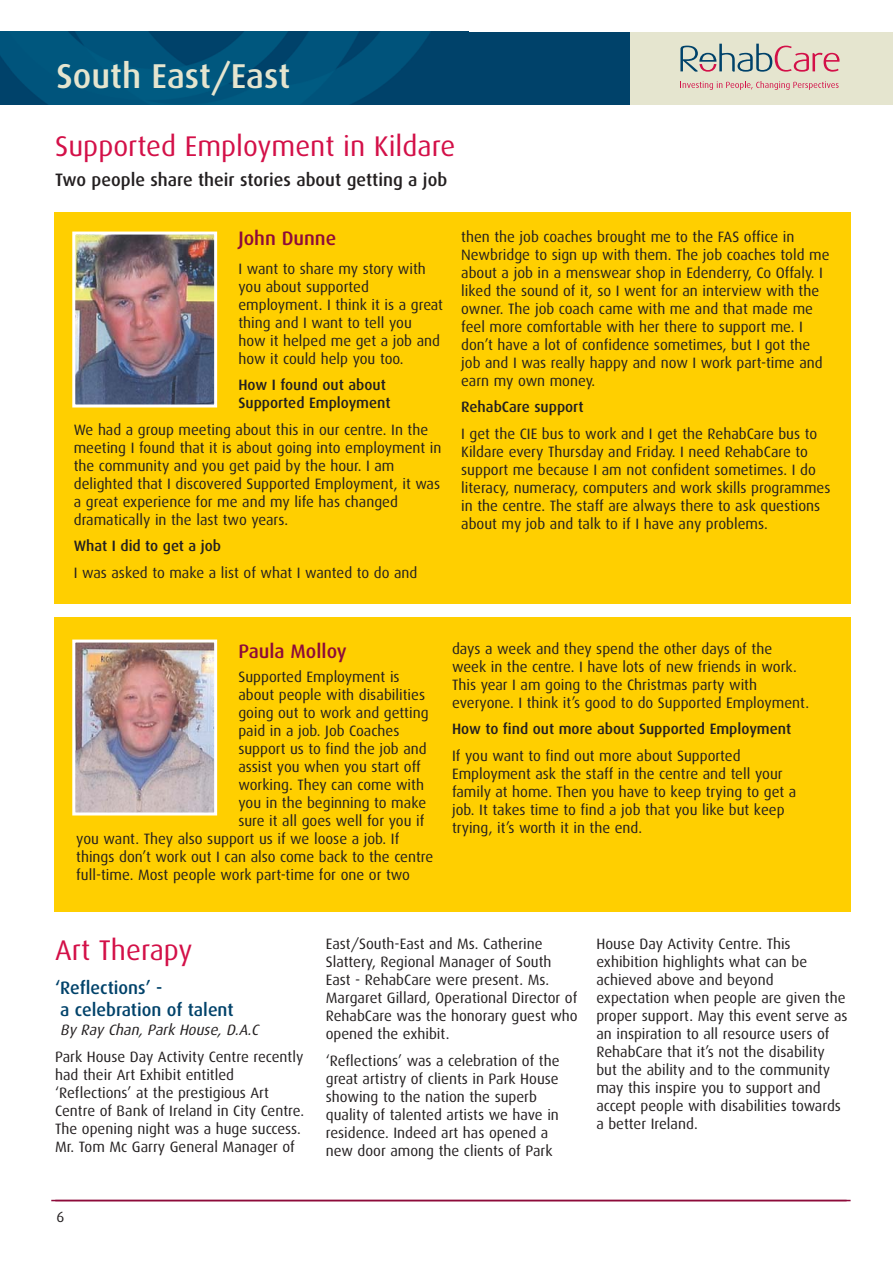
<style>
.page{position:relative;width:893px;height:1263px;background:#fff}
.page>*{position:absolute;margin:0;border:0;box-sizing:border-box;transform-origin:0 0}
.t1{font:500 34.5px "Dax";color:#e5e5cf}
.t2{font:28.5px "Dax";color:#d31048}
.t3{font:500 19.5px "Dax";color:#8d0b3a}
.t4{font:500 18px "Dax";color:#231f20}
.t5{font:500 18px/21.6px "Dax";color:#00426a}
.t6{font:15px/18px "Dax";color:#231f20}
.t7{font:500 15px/18px "Dax";color:#231f20}
.t8{font:italic 15px "Dax";color:#231f20}
</style>
<div class="page">
<hr style="left:55px;top:1200px;width:796px;height:1px;background:#8d0b3a">
<div style="left:54px;top:213px;width:796px;height:391px;background:#ffcf00"></div>
<div style="left:54px;top:616px;width:796px;height:295px;background:#ffcf00"></div>
<div style="left:0;top:32px;width:892px;height:72px;background:#e5e5cf"></div>
<svg style="left:0;top:32px;width:629px;height:72px;background:#004c74"></svg>
<svg style="left:680px;top:81px;width:159px;height:9px"></svg>
<svg style="left:680px;top:44px;width:159px;height:28px"></svg>
<hr style="left:51px;top:1200px;width:796px;height:1px;background:#8d0b3a">
<img style="left:76px;top:236px;width:137px;height:167px">
<div style="left:72px;top:232px;width:145px;height:175px;border:3px solid #fff"></div>
<img style="left:76px;top:643px;width:137px;height:168px">
<div style="left:72px;top:639px;width:145px;height:176px;border:3px solid #fff"></div>
<h1 class="t1" style="left:57px;top:61px;width:235px">South East/East</h1>
<h2 class="t2" style="left:55px;top:133px;width:402px">Supported Employment in Kildare</h2>
<p class="t4" style="left:55px;top:172px;width:394px">Two people share their stories about getting a job</p>
<h3 class="t3" style="left:238px;top:230px;width:99px">John Dunne</h3>
<p class="t6" style="left:238px;top:260px;width:206px">I want to share my story with you about supported employment. I think it is a great thing and I want to tell you<br>how it helped me get a job and how it could help you too.</p>
<p class="t7" style="left:238px;top:377px;width:154px">How I found out about<br>Supported Employment</p>
<p class="t6" style="left:74px;top:421px;width:369px">We had a group meeting about this in our centre. In the meeting I found that it is about going into employment in the community and you get paid by the hour. I am delighted that I discovered Supported Employment, it was a great experience for me and my life has changed dramatically in the last two years.</p>
<p class="t7" style="left:74px;top:538px;width:149px">What I did to get a job</p>
<p class="t6" style="left:74px;top:564px;width:345px">I was asked to make a list of what I wanted to do and</p>
<p class="t6" style="left:461px;top:228px;width:370px">then the job coaches brought me to the FAS office in Newbridge to sign up with them. The job coaches told me about a job in a menswear shop in Edenderry, Co Offaly. I liked the sound of it, so I went for an interview with the owner. The job coach came with me and that made me feel more comfortable with her there to support me. I don’t have a lot of confidence sometimes, but I got the job and I was really happy and now I work part-time and earn my own money.</p>
<p class="t7" style="left:461px;top:399px;width:124px">RehabCare support</p>
<p class="t6" style="left:461px;top:425px;width:371px">I get the CIE bus to work and I get the RehabCare bus to Kildare every Thursday and Friday. I need RehabCare to support me because I am not confident sometimes. I do literacy, numeracy, computers and work skills programmes in the centre. The staff are always there to ask questions about my job and talk to if I have any problems.</p>
<h3 class="t3" style="left:238px;top:642px;width:110px">Paula Molloy</h3>
<p class="t6" style="left:238px;top:668px;width:163px">Supported Employment is</p>
<p class="t6" style="left:238px;top:686px;width:188px">about people with disabilities</p>
<p class="t6" style="left:238px;top:704px;width:192px">going out to work and getting</p>
<p class="t6" style="left:238px;top:722px;width:163px">paid in a job. Job Coaches</p>
<p class="t6" style="left:238px;top:740px;width:190px">support us to find the job and</p>
<p class="t6" style="left:238px;top:758px;width:184px">assist you when you start off</p>
<p class="t6" style="left:238px;top:776px;width:187px">working. They can come with</p>
<p class="t6" style="left:238px;top:794px;width:189px">you in the beginning to make</p>
<p class="t6" style="left:238px;top:812px;width:187px">sure it all goes well for you if</p>
<p class="t6" style="left:76px;top:830px;width:325px">you want. They also support us if we loose a job. If</p>
<p class="t6" style="left:76px;top:848px;width:359px">things don’t work out I can also come back to the centre</p>
<p class="t6" style="left:76px;top:866px;width:335px">full-time. Most people work part-time for one or two</p>
<p class="t6" style="left:452px;top:640px;width:359px">days a week and they spend the other days of the week in the centre. I have lots of new friends in work.<br>This year I am going to the Christmas party with everyone. I think it’s good to do Supported Employment.</p>
<p class="t7" style="left:452px;top:721px;width:341px">How to find out more about Supported Employment</p>
<p class="t6" style="left:452px;top:747px;width:346px">If you want to find out more about Supported Employment ask the staff in the centre and tell your family at home. Then you have to keep trying to get a job. It takes time to find a job that you like but keep trying, it’s worth it in the end.</p>
<h2 class="t2" style="left:55px;top:937px;width:139px">Art Therapy</h2>
<p class="t5" style="left:55px;top:978px;width:180px">‘Reflections’ -<br>a celebration of talent</p>
<p class="t8" style="left:60px;top:1023px;width:203px">By Ray Chan, Park House, D.A.C</p>
<p class="t6" style="left:55px;top:1048px;width:251px">Park House Day Activity Centre recently had their Art Exhibit entitled ‘Reflections’ at the prestigious Art Centre of Bank of Ireland in City Centre.<br>The opening night was a huge success.<br>Mr. Tom Mc Garry General Manager of</p>
<p class="t6" style="left:57px;top:1209px;width:9px">6</p>
<p class="t6" style="left:326px;top:936px;width:253px">East/South-East and Ms. Catherine Slattery, Regional Manager of South East - RehabCare were present. Ms.<br>Margaret Gillard, Operational Director of RehabCare was the honorary guest who opened the exhibit.</p>
<p class="t6" style="left:326px;top:1052px;width:235px">‘Reflections’ was a celebration of the great artistry of clients in Park House showing to the nation the superb quality of talented artists we have in residence. Indeed art has opened a new door among the clients of Park</p>
<p class="t6" style="left:596px;top:936px;width:253px">House Day Activity Centre. This exhibition highlights what can be achieved above and beyond expectation when people are given the proper support. May this event serve as an inspiration to all resource users of RehabCare that it’s not the disability but the ability and to the community may this inspire you to support and accept people with disabilities towards a better Ireland.</p>
</div>
